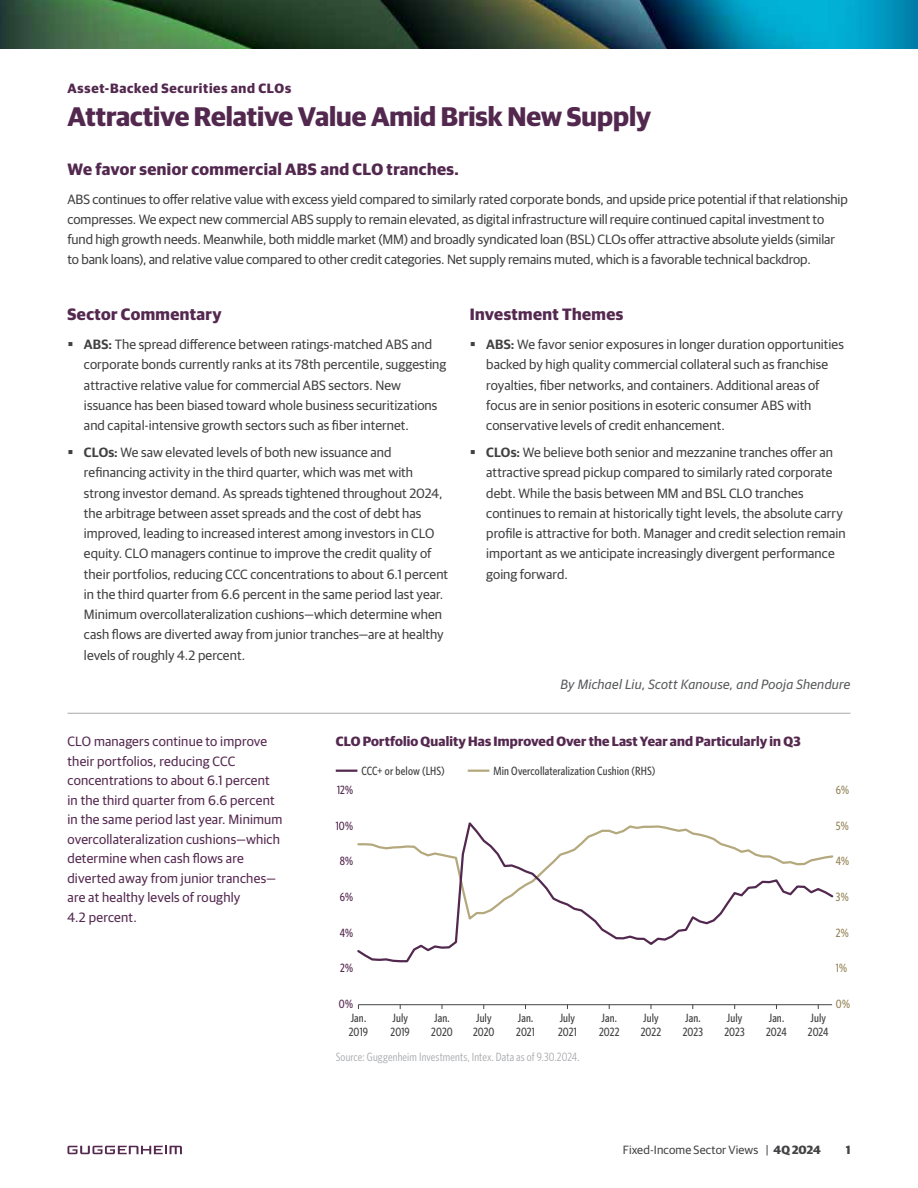
<style>
.page{position:relative;width:918px;height:1188px;background:#fff}
.page>*{position:absolute;margin:0;border:0;box-sizing:border-box;transform-origin:0 0}
.t1{font:700 27px "Guardian Sans";color:#53284f}
.t2{font:700 16.5px "Guardian Sans";letter-spacing:.025em;color:#53284f}
.t3{font:700 16.5px "Guardian Sans";letter-spacing:.025em;color:#54284f}
.t4{font:13.5px/20.2px "Guardian Sans";color:#414042}
.t5{font:13.5px/19.5px "Guardian Sans";letter-spacing:.015em;color:#54284f}
.t6{font:700 13.5px "Guardian Sans";letter-spacing:.01em;color:#54284f}
.t7{font:italic 13.5px "Guardian Sans";letter-spacing:.02em;color:#58595b}
.t8{font:700 13.5px "Guardian Sans";letter-spacing:.05em;color:#53284f}
.t9{font:500 12px/13.5px "Whitney Condensed";letter-spacing:.01em;color:#434343}
.t10{font:12px "Whitney Condensed";letter-spacing:.01em;color:#a7a9ac}
.t11{font:12px "Guardian Sans";letter-spacing:.01em;color:#434345}
.t12{font:500 12px "Whitney Condensed";color:#54284f}
.t13{font:500 12px "Whitney Condensed";color:#948357}
.t14{font:700 12px "Guardian Sans";color:#434345}
.s1{font-weight:600}
.s2{font-weight:700}
</style>
<div class="page">
<hr style="left:68px;top:713px;width:782px;height:1px;background:#a7a9ac">
<svg style="left:68px;top:1146px;width:114px;height:8px"></svg>
<img style="left:0;top:0;width:918px;height:49px">
<hr style="left:358px;top:1004px;width:474px;height:1px;background:#434343">
<hr style="left:336px;top:770px;width:21px;height:2px;background:#54284f">
<hr style="left:468px;top:770px;width:21px;height:2px;background:#b4a87d">
<svg style="left:357px;top:822px;width:477px;height:141px"></svg>
<p class="t8" style="left:68px;top:78px;width:225px">Asset-Backed Securities and CLOs</p>
<h1 class="t1" style="left:68px;top:96px;width:585px">Attractive Relative Value Amid Brisk New Supply</h1>
<p class="t2" style="left:68px;top:157px;width:393px">We favor senior commercial ABS and CLO tranches.</p>
<p class="t4" style="left:68px;top:188px;width:782px">ABS continues to offer relative value with excess yield compared to similarly rated corporate bonds, and upside price potential if that relationship compresses. We expect new commercial ABS supply to remain elevated, as digital infrastructure will require continued capital investment to fund high growth needs. Meanwhile, both middle market (MM) and broadly syndicated loan (BSL) CLOs offer attractive absolute yields (similar to bank loans), and relative value compared to other credit categories. Net supply remains muted, which is a favorable technical backdrop.</p>
<p class="t3" style="left:68px;top:302px;width:156px">Sector Commentary</p>
<p class="t3" style="left:470px;top:302px;width:155px">Investment Themes</p>
<p class="t4" style="left:84px;top:333px;width:364px"><span class="s1">ABS:</span> The spread difference between ratings-matched ABS and corporate bonds currently ranks at its 78th percentile, suggesting attractive relative value for commercial ABS sectors. New issuance has been biased toward whole business securitizations and capital-intensive growth sectors such as fiber internet.</p>
<p class="t4" style="left:84px;top:441px;width:366px"><span class="s1">CLOs:</span> We saw elevated levels of both new issuance and refinancing activity in the third quarter, which was met with strong investor demand. As spreads tightened throughout 2024, the arbitrage between asset spreads and the cost of debt has improved, leading to increased interest among investors in CLO equity. CLO managers continue to improve the credit quality of their portfolios, reducing CCC concentrations to about 6.1 percent in the third quarter from 6.6 percent in the same period last year.<br>Minimum overcollateralization cushions—which determine when cash flows are diverted away from junior tranches—are at healthy levels of roughly 4.2 percent.</p>
<p class="t4" style="left:486px;top:333px;width:359px"><span class="s1">ABS:</span> We favor senior exposures in longer duration opportunities backed by high quality commercial collateral such as franchise royalties, fiber networks, and containers. Additional areas of focus are in senior positions in esoteric consumer ABS with conservative levels of credit enhancement.</p>
<p class="t4" style="left:486px;top:441px;width:361px"><span class="s1">CLOs:</span> We believe both senior and mezzanine tranches offer an attractive spread pickup compared to similarly rated corporate debt. While the basis between MM and BSL CLO tranches continues to remain at historically tight levels, the absolute carry profile is attractive for both. Manager and credit selection remain important as we anticipate increasingly divergent performance going forward.</p>
<p class="t7" style="left:560px;top:674px;width:292px">By Michael Liu, Scott Kanouse, and Pooja Shendure</p>
<p class="t5" style="left:68px;top:731px;width:216px">CLO managers continue to improve their portfolios, reducing CCC concentrations to about 6.1 percent in the third quarter from 6.6 percent in the same period last year. Minimum overcollateralization cushions—which determine when cash flows are diverted away from junior tranches— are at healthy levels of roughly<br>4.2 percent.</p>
<p class="t6" style="left:336px;top:732px;width:466px">CLO Portfolio Quality Has Improved Over the Last Year and Particularly in Q3</p>
<p class="t9" style="left:361px;top:763px;width:85px">CCC+ or below (LHS)</p>
<p class="t9" style="left:493px;top:763px;width:163px">Min Overcollateralization Cushion (RHS)</p>
<p class="t12" style="left:337px;top:783px;width:18px">12%</p>
<p class="t13" style="left:836px;top:783px;width:15px">6%</p>
<p class="t12" style="left:336px;top:818px;width:19px">10%</p>
<p class="t13" style="left:836px;top:818px;width:14px">5%</p>
<p class="t12" style="left:340px;top:854px;width:15px">8%</p>
<p class="t13" style="left:836px;top:854px;width:15px">4%</p>
<p class="t12" style="left:340px;top:890px;width:15px">6%</p>
<p class="t13" style="left:836px;top:890px;width:14px">3%</p>
<p class="t12" style="left:340px;top:925px;width:15px">4%</p>
<p class="t13" style="left:836px;top:925px;width:14px">2%</p>
<p class="t12" style="left:340px;top:961px;width:14px">2%</p>
<p class="t13" style="left:836px;top:961px;width:13px">1%</p>
<p class="t12" style="left:339px;top:996px;width:16px">0%</p>
<p class="t13" style="left:836px;top:996px;width:16px">0%</p>
<p class="t9" style="left:349px;top:1011px;width:21px">Jan.<br>2019</p>
<p class="t9" style="left:391px;top:1011px;width:21px">July<br>2019</p>
<p class="t9" style="left:431px;top:1011px;width:23px">Jan.<br>2020</p>
<p class="t9" style="left:473px;top:1011px;width:23px">July<br>2020</p>
<p class="t9" style="left:516px;top:1011px;width:20px">Jan.<br>2021</p>
<p class="t9" style="left:558px;top:1011px;width:20px">July<br>2021</p>
<p class="t9" style="left:599px;top:1011px;width:22px">Jan.<br>2022</p>
<p class="t9" style="left:641px;top:1011px;width:22px">July<br>2022</p>
<p class="t9" style="left:683px;top:1011px;width:22px">Jan.<br>2023</p>
<p class="t9" style="left:724px;top:1011px;width:22px">July<br>2023</p>
<p class="t9" style="left:766px;top:1011px;width:22px">Jan.<br>2024</p>
<p class="t9" style="left:808px;top:1011px;width:22px">July<br>2024</p>
<p class="t10" style="left:336px;top:1049px;width:245px">Source: Guggenheim Investments, Intex. Data as of 9.30.2024.</p>
<p class="t11" style="left:623px;top:1142px;width:200px">Fixed-Income Sector Views | <span class="s2">4Q 2024</span></p>
<p class="t14" style="left:846px;top:1141px;width:6px">1</p>
</div>
